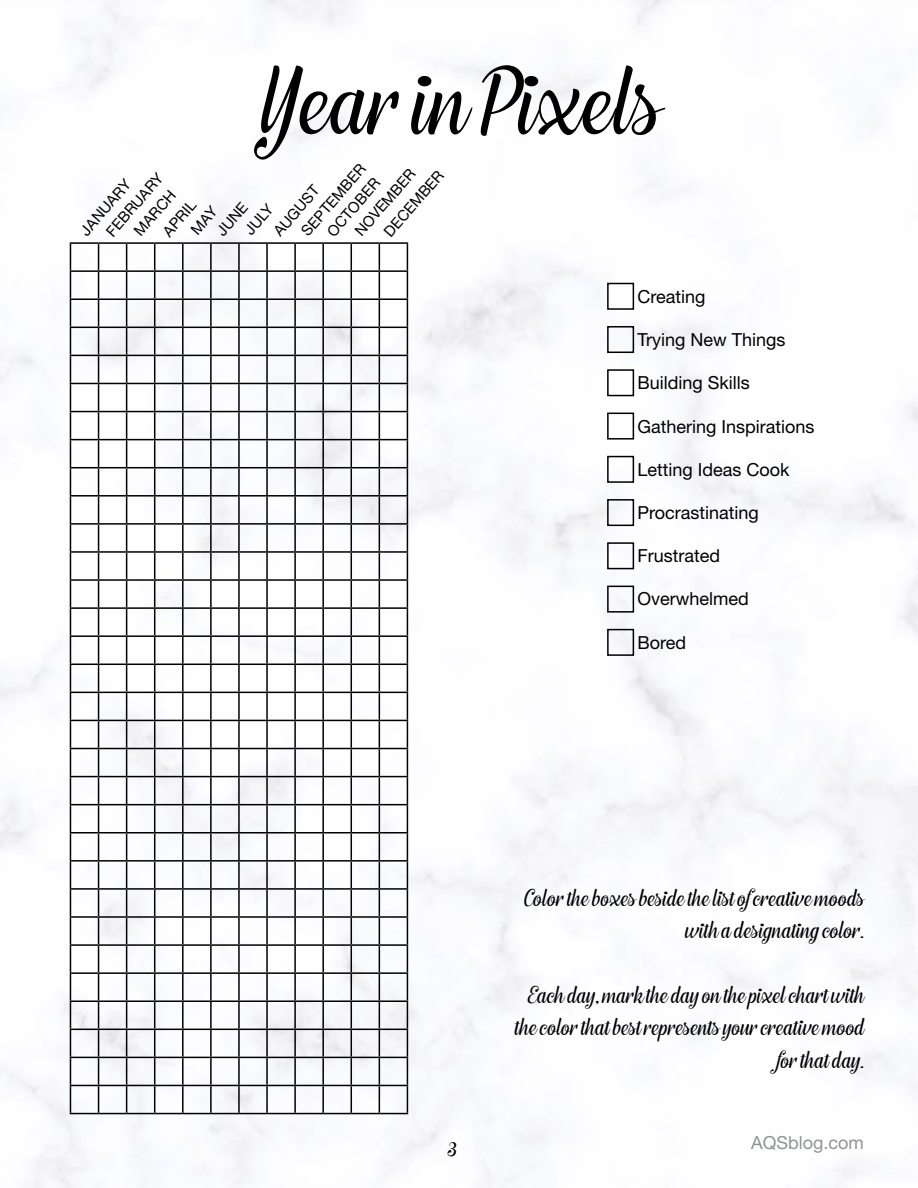
<style>
.page{position:relative;width:918px;height:1188px;background:#fff}
.page>*{position:absolute;margin:0;border:0;box-sizing:border-box;transform-origin:0 0}
.t1{font:300 108px "Journey";color:#000}
.t2{font:300 27px/32.4px "Journey";color:#000;text-align:right}
.t3{font:18px "Helvetica Neue";color:#000}
.t4{font:18px "Helvetica Neue";color:#919396}
.t5{font:15px "Helvetica Neue";color:#000}
</style>
<div class="page">
<hr style="left:70px;top:242px;width:29px;height:2px;background:#000">
<hr style="left:99px;top:242px;width:28px;height:2px;background:#000">
<hr style="left:127px;top:242px;width:28px;height:2px;background:#000">
<hr style="left:155px;top:242px;width:28px;height:2px;background:#000">
<hr style="left:183px;top:242px;width:28px;height:2px;background:#000">
<hr style="left:211px;top:242px;width:28px;height:2px;background:#000">
<hr style="left:239px;top:242px;width:28px;height:2px;background:#000">
<hr style="left:267px;top:242px;width:28px;height:2px;background:#000">
<hr style="left:295px;top:242px;width:28px;height:2px;background:#000">
<hr style="left:323px;top:242px;width:28px;height:2px;background:#000">
<hr style="left:351px;top:242px;width:28px;height:2px;background:#000">
<hr style="left:379px;top:242px;width:29px;height:2px;background:#000">
<svg style="left:70px;top:244px;width:338px;height:870px"></svg>
<div style="left:607px;top:283px;width:27px;height:27px;border:2px solid #000"></div>
<div style="left:607px;top:326px;width:27px;height:27px;border:2px solid #000"></div>
<div style="left:607px;top:369px;width:27px;height:27px;border:2px solid #000"></div>
<div style="left:607px;top:413px;width:27px;height:27px;border:2px solid #000"></div>
<div style="left:607px;top:456px;width:27px;height:27px;border:2px solid #000"></div>
<div style="left:607px;top:499px;width:27px;height:27px;border:2px solid #000"></div>
<div style="left:607px;top:542px;width:27px;height:27px;border:2px solid #000"></div>
<div style="left:607px;top:586px;width:27px;height:27px;border:2px solid #000"></div>
<div style="left:607px;top:629px;width:27px;height:27px;border:2px solid #000"></div>
<svg style="left:201px;top:205px;width:17px;height:30px"></svg>
<p class="t1" style="left:257px;top:48px;width:405px">Year in Pixels</p>
<p class="t5" style="left:298px;top:228px;width:91px;rotate:-49deg">SEPTEMBER</p>
<p class="t5" style="left:351px;top:228px;width:85px;rotate:-49deg">NOVEMBER</p>
<p class="t5" style="left:380px;top:229px;width:84px;rotate:-49deg">DECEMBER</p>
<p class="t5" style="left:102px;top:228px;width:80px;rotate:-49deg">FEBRUARY</p>
<p class="t5" style="left:323px;top:229px;width:73px;rotate:-49deg">OCTOBER</p>
<p class="t5" style="left:77px;top:227px;width:70px;rotate:-49deg">JANUARY</p>
<p class="t5" style="left:270px;top:228px;width:63px;rotate:-49deg">AUGUST</p>
<p class="t5" style="left:130px;top:227px;width:56px;rotate:-49deg">MARCH</p>
<p class="t5" style="left:159px;top:228px;width:43px;rotate:-49deg">APRIL</p>
<p class="t5" style="left:213px;top:227px;width:40px;rotate:-49deg">JUNE</p>
<p class="t5" style="left:241px;top:227px;width:37px;rotate:-49deg">JULY</p>
<p class="t3" style="left:638px;top:286px;width:70px">Creating</p>
<p class="t3" style="left:638px;top:329px;width:149px">Trying New Things</p>
<p class="t3" style="left:638px;top:372px;width:114px">Building Skills</p>
<p class="t3" style="left:638px;top:415px;width:179px">Gathering Inspirations</p>
<p class="t3" style="left:638px;top:459px;width:154px">Letting Ideas Cook</p>
<p class="t3" style="left:638px;top:502px;width:123px">Procrastinating</p>
<p class="t3" style="left:638px;top:545px;width:84px">Frustrated</p>
<p class="t3" style="left:638px;top:588px;width:113px">Overwhelmed</p>
<p class="t3" style="left:638px;top:631px;width:50px">Bored</p>
<p class="t2" style="left:524px;top:883px;width:341px">Color the boxes beside the list of creative moods with a designating color.</p>
<p class="t2" style="left:515px;top:980px;width:351px">Each day, mark the day on the pixel chart with the color that best represents your creative mood for that day.</p>
<p class="t2" style="left:447px;top:1133px;width:11px">3</p>
<p class="t4" style="left:751px;top:1132px;width:114px">AQSblog.com</p>
</div>
